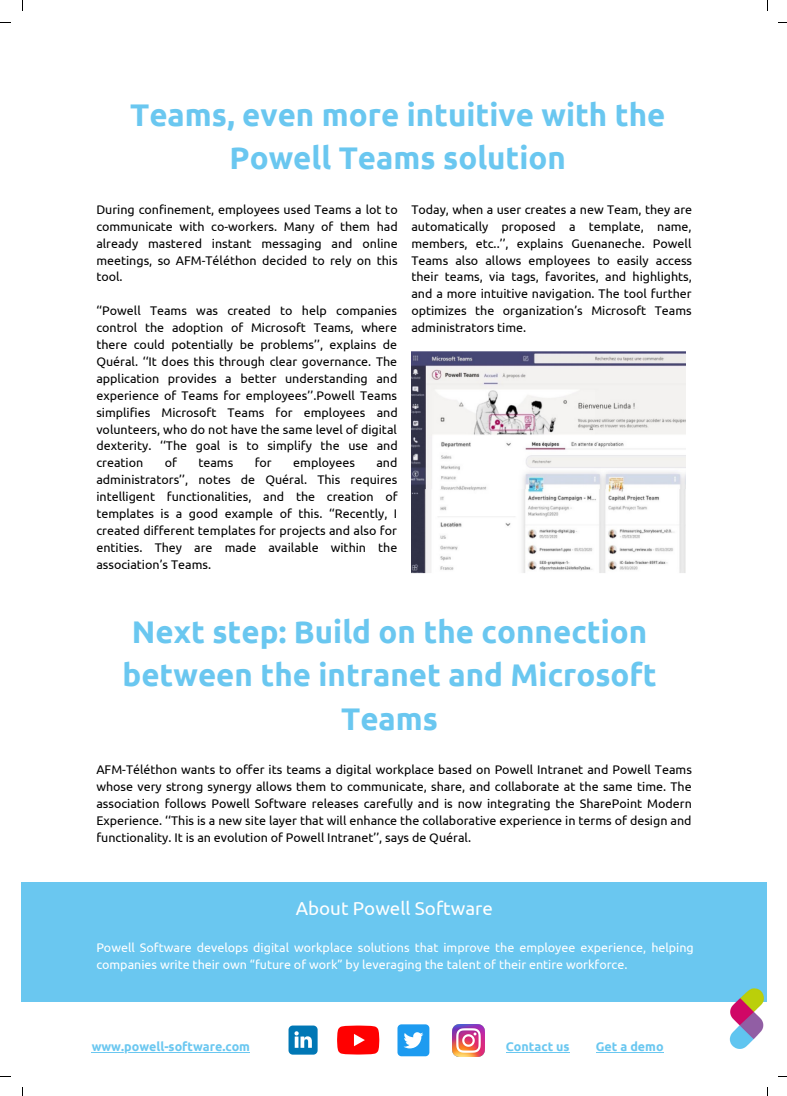
<style>
.page{position:relative;width:787px;height:1096px;background:#fff}
.page>*{position:absolute;margin:0;border:0;box-sizing:border-box;transform-origin:0 0}
.t1{font:700 31.25px/43.1px "Ubuntu";color:#6ac7f0;text-align:center}
.t2{font:18.75px "Ubuntu";color:#fff}
.t3{font:12.5px/16.9px "Ubuntu";color:#000;text-align:justify}
.t4{font:12.5px/16.9px "Ubuntu";color:#fff}
.t5{font:700 12.5px "Ubuntu";color:#6ac7f0}
</style>
<div class="page">
<div style="left:22px;top:881px;width:745px;height:120px;background:#6ac7f0"></div>
<img style="left:411px;top:351px;width:274px;height:223px">
<img style="left:725px;top:988px;width:41px;height:61px">
<svg style="left:288px;top:1025px;width:30px;height:29px"></svg>
<svg style="left:337px;top:1025px;width:42px;height:29px"></svg>
<div style="left:397px;top:1024px;width:32px;height:32px;background:#1d9bf0;border-radius:4px"></div>
<svg style="left:403px;top:1032px;width:20px;height:16px"></svg>
<img style="left:452px;top:1024px;width:32px;height:32px">
<hr style="left:92px;top:1051px;width:158px;height:1px;background:#6ac7f0">
<hr style="left:506px;top:1051px;width:64px;height:1px;background:#6ac7f0">
<hr style="left:596px;top:1051px;width:68px;height:1px;background:#6ac7f0">
<p class="t1" style="left:130px;top:93px;width:537px">Teams, even more intuitive with the<br>Powell Teams solution</p>
<p class="t3" style="left:96px;top:201px;width:303px">During confinement, employees used Teams a lot to communicate with co-workers. Many of them had already mastered instant messaging and online meetings, so AFM-Téléthon decided to rely on this tool.</p>
<p class="t3" style="left:96px;top:302px;width:303px">‘‘Powell Teams was created to help companies control the adoption of Microsoft Teams, where there could potentially be problems’’, explains de Quéral. ‘‘It does this through clear governance. The application provides a better understanding and experience of Teams for employees’’.Powell Teams simplifies Microsoft Teams for employees and volunteers, who do not have the same level of digital dexterity. ‘‘The goal is to simplify the use and creation</p>
<p class="t3" style="left:411px;top:201px;width:282px">Today, when a user creates a new Team, they are automatically proposed a template, name, members, etc..’’, explains Guenaneche. Powell Teams also allows employees to easily access their teams, via tags, favorites, and highlights, and a more intuitive navigation. The tool further optimizes the organization’s Microsoft Teams administrators time.</p>
<p class="t3" style="left:96px;top:454px;width:303px;text-indent:280px">and administrators’’, notes de Quéral. This requires intelligent functionalities, and the creation of templates is a good example of this. ‘‘Recently, I created different templates for projects and also for entities. They are made available within the association’s Teams.</p>
<p class="t3" style="left:165px;top:454px;width:14px">of</p>
<p class="t3" style="left:198px;top:454px;width:36px">teams</p>
<p class="t3" style="left:255px;top:454px;width:19px">for</p>
<p class="t3" style="left:293px;top:454px;width:63px">employees</p>
<p class="t1" style="left:122px;top:610px;width:536px">Next step: Build on the connection between the intranet and Microsoft<br>Teams</p>
<p class="t3" style="left:96px;top:760px;width:597px">AFM-Téléthon wants to offer its teams a digital workplace based on Powell Intranet and Powell Teams whose very strong synergy allows them to communicate, share, and collaborate at the same time. The association follows Powell Software releases carefully and is now integrating the SharePoint Modern Experience. ‘‘This is a new site layer that will enhance the collaborative experience in terms of design and functionality. It is an evolution of Powell Intranet’’, says de Quéral.</p>
<p class="t2" style="left:296px;top:897px;width:199px">About Powell Software</p>
<p class="t4" style="left:96px;top:939px;width:599px">Powell Software develops digital workplace solutions that improve the employee experience, helping companies write their own “future of work” by leveraging the talent of their entire workforce.</p>
<p class="t5" style="left:92px;top:1038px;width:160px">www.powell-software.com</p>
<p class="t5" style="left:506px;top:1038px;width:65px">Contact us</p>
<p class="t5" style="left:596px;top:1038px;width:69px">Get a demo</p>
</div>
